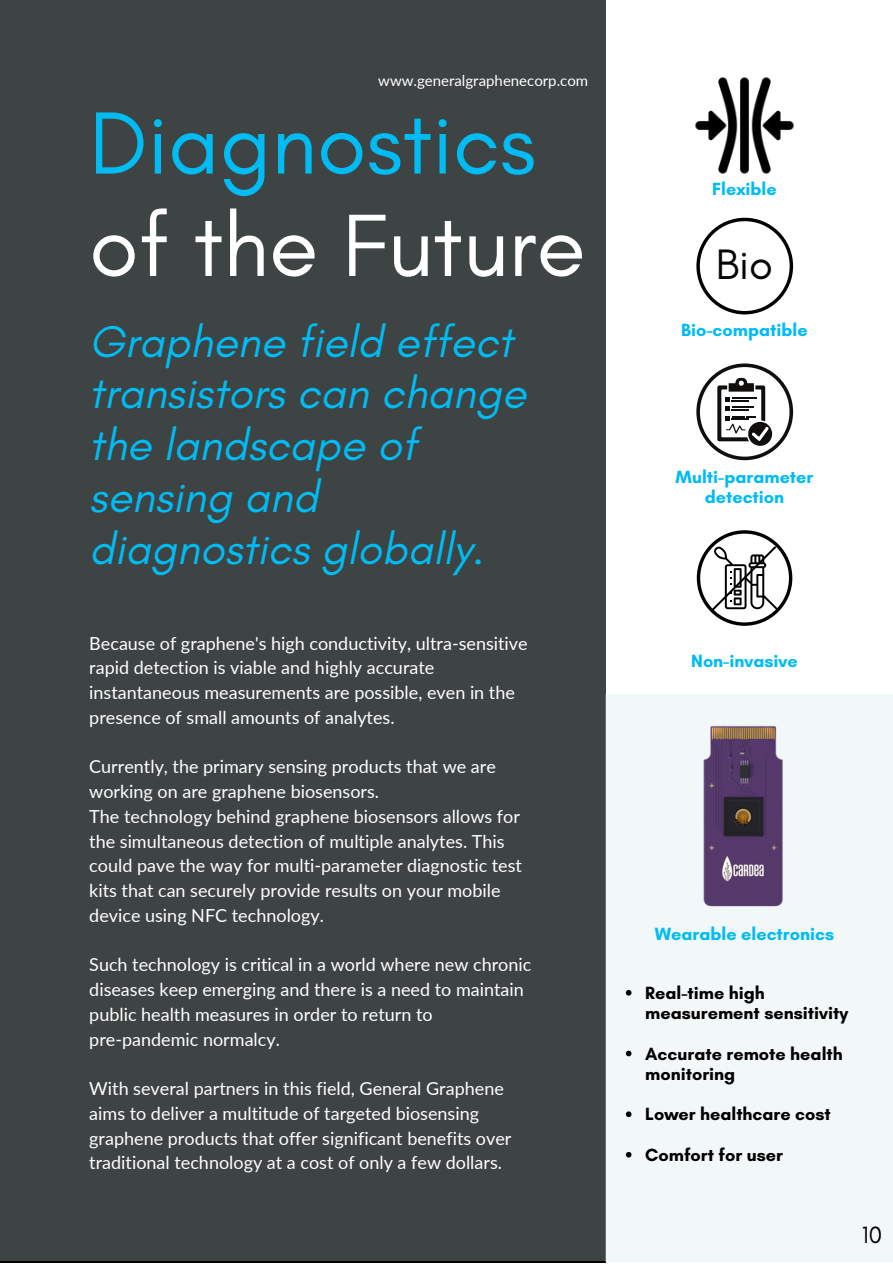
<style>
.page{position:relative;width:893px;height:1264px;background:#fff}
.page>*{position:absolute;margin:0;border:0;box-sizing:border-box;transform-origin:0 0}
.t1{font:89.85px "Glacial Indifference";color:#00bcf2}
.t2{font:89.85px "Glacial Indifference";color:#fff}
.t3{font:italic 45px/51.8px "Glacial Indifference";color:#00bcf2}
.t4{font:43.35px "Glacial Indifference";color:#040606}
.t5{font:24px "Glacial Indifference";color:#000}
.t6{font:18px/24.8px "Lato";color:#fff}
.t7{font:700 18px/20.2px "Glacial Indifference";color:#000}
.t8{font:700 18px/20.2px "Glacial Indifference";color:#00bcf2;text-align:center}
.t9{font:15px "Lato";color:#fff}
</style>
<div class="page">
<svg style="left:696px;top:363px;width:97px;height:97px"></svg>
<svg style="left:696px;top:218px;width:97px;height:96px"></svg>
<div style="left:605px;top:694px;width:287px;height:567px;background:#f2f7f8"></div>
<div style="left:0;top:0;width:605px;height:1260px;background:#3e4344"></div>
<img style="left:695px;top:77px;width:99px;height:97px">
<svg style="left:696px;top:530px;width:96px;height:96px"></svg>
<img style="left:703px;top:725px;width:80px;height:182px">
<svg style="left:625px;top:990px;width:6px;height:5px"></svg>
<svg style="left:625px;top:1050px;width:6px;height:6px"></svg>
<svg style="left:625px;top:1111px;width:6px;height:6px"></svg>
<svg style="left:625px;top:1151px;width:6px;height:6px"></svg>
<p class="t9" style="left:378px;top:71px;width:211px">www.generalgraphenecorp.com</p>
<h1 class="t1" style="left:89px;top:88px;width:448px">Diagnostics</h1>
<h1 class="t2" style="left:89px;top:190px;width:497px">of the Future</h1>
<h2 class="t3" style="left:89px;top:315px;width:438px">Graphene field effect transistors can change the landscape of sensing and diagnostics globally.</h2>
<p class="t6" style="left:89px;top:630px;width:440px">Because of graphene's high conductivity, ultra-sensitive rapid detection is viable and highly accurate instantaneous measurements are possible, even in the presence of small amounts of analytes.</p>
<p class="t6" style="left:89px;top:754px;width:434px">Currently, the primary sensing products that we are working on are graphene biosensors.<br>The technology behind graphene biosensors allows for the simultaneous detection of multiple analytes. This could pave the way for multi-parameter diagnostic test kits that can securely provide results on your mobile device using NFC technology.</p>
<p class="t6" style="left:89px;top:952px;width:443px">Such technology is critical in a world where new chronic diseases keep emerging and there is a need to maintain public health measures in order to return to pre-pandemic normalcy.</p>
<p class="t6" style="left:89px;top:1075px;width:423px">With several partners in this field, General Graphene aims to deliver a multitude of targeted biosensing graphene products that offer significant benefits over traditional technology at a cost of only a few dollars.</p>
<p class="t8" style="left:712px;top:179px;width:66px">Flexible</p>
<h3 class="t4" style="left:715px;top:237px;width:59px">Bio</h3>
<p class="t8" style="left:681px;top:319px;width:128px">Bio-compatible</p>
<p class="t8" style="left:675px;top:466px;width:139px">Multi-parameter detection</p>
<p class="t8" style="left:691px;top:650px;width:108px">Non-invasive</p>
<p class="t8" style="left:654px;top:923px;width:181px">Wearable electronics</p>
<p class="t7" style="left:645px;top:982px;width:204px">Real-time high measurement sensitivity</p>
<p class="t7" style="left:645px;top:1043px;width:199px">Accurate remote health monitoring</p>
<p class="t7" style="left:645px;top:1103px;width:187px">Lower healthcare cost</p>
<p class="t7" style="left:645px;top:1144px;width:139px">Comfort for user</p>
<h3 class="t5" style="left:861px;top:1219px;width:22px">10</h3>
</div>
